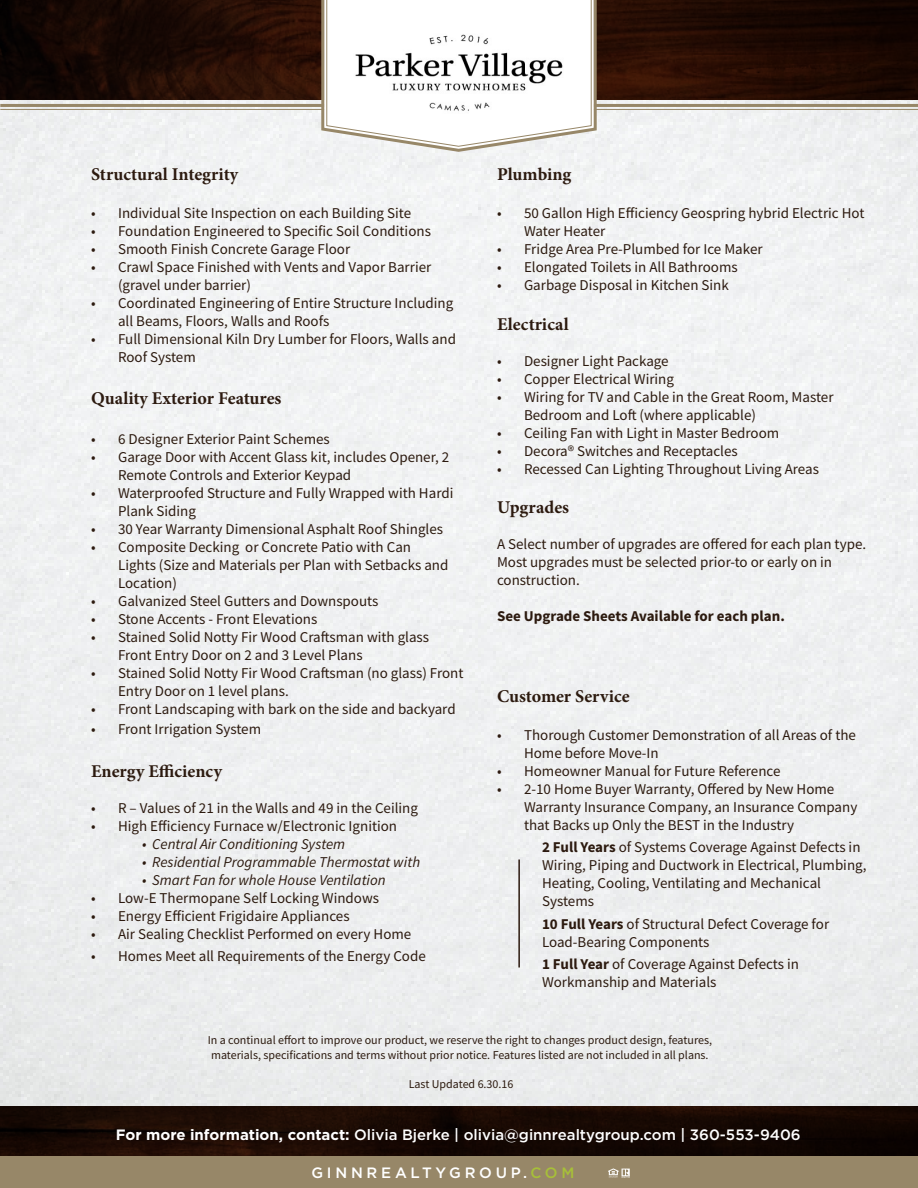
<style>
.page{position:relative;width:918px;height:1188px;background:#fff}
.page>*{position:absolute;margin:0;border:0;box-sizing:border-box;transform-origin:0 0}
.t1{font:700 18px "Minion Pro";color:#2c1a0f}
.t2{font:15px/18px "Source Sans Pro";color:#2c1a0f}
.t3{font:italic 15px "Source Sans Pro";color:#2c1a0f}
.t4{font:500 15px "Gotham";color:#fff}
.t5{font:700 15px "Source Sans Pro";color:#2c1a0f}
.t6{font:500 15px "Gotham";letter-spacing:.25em;color:#fff}
.t7{font:12px "Source Sans Pro";color:#2c1a0f}
.s1{font-weight:700}
.s2{color:#a7bf39}
</style>
<div class="page">
<div style="left:1px;top:99px;width:917px;height:1007px;background:#eff0f1"></div>
<hr style="left:0;top:104px;width:918px;height:3px;background:#978768">
<hr style="left:0;top:109px;width:918px;height:1px;background:#978768">
<div style="left:0;top:1156px;width:918px;height:32px;background:#978768"></div>
<img style="left:0;top:1106px;width:918px;height:50px">
<img style="left:0;top:0;width:918px;height:99px">
<svg style="left:320px;top:0;width:279px;height:154px"></svg>
<svg style="left:609px;top:1168px;width:21px;height:10px"></svg>
<hr style="left:518px;top:860px;width:2px;height:108px;background:#2c1a0f">
<p class="t1" style="left:91px;top:162px;width:149px">Structural Integrity</p>
<p class="t2" style="left:91px;top:204px;width:322px">• Individual Site Inspection on each Building Site</p>
<p class="t2" style="left:91px;top:222px;width:341px">• Foundation Engineered to Specific Soil Conditions</p>
<p class="t2" style="left:91px;top:240px;width:261px">• Smooth Finish Concrete Garage Floor</p>
<p class="t2" style="left:118px;top:258px;width:315px;text-indent:-27px">• Crawl Space Finished with Vents and Vapor Barrier (gravel under barrier)</p>
<p class="t2" style="left:118px;top:294px;width:337px;text-indent:-27px">• Coordinated Engineering of Entire Structure Including all Beams, Floors, Walls and Roofs</p>
<p class="t2" style="left:118px;top:330px;width:339px;text-indent:-27px">• Full Dimensional Kiln Dry Lumber for Floors, Walls and<br>Roof System</p>
<p class="t1" style="left:91px;top:385px;width:192px">Quality Exterior Features</p>
<p class="t2" style="left:91px;top:430px;width:240px">• 6 Designer Exterior Paint Schemes</p>
<p class="t2" style="left:118px;top:448px;width:333px;text-indent:-27px">• Garage Door with Accent Glass kit, includes Opener, 2<br>Remote Controls and Exterior Keypad</p>
<p class="t2" style="left:118px;top:484px;width:337px;text-indent:-27px">• Waterproofed Structure and Fully Wrapped with Hardi<br>Plank Siding</p>
<p class="t2" style="left:91px;top:520px;width:354px">• 30 Year Warranty Dimensional Asphalt Roof Shingles</p>
<p class="t2" style="left:118px;top:538px;width:332px;text-indent:-27px">• Composite Decking or Concrete Patio with Can<br>Lights (Size and Materials per Plan with Setbacks and<br>Location)</p>
<p class="t2" style="left:91px;top:592px;width:289px">• Galvanized Steel Gutters and Downspouts</p>
<p class="t2" style="left:91px;top:610px;width:228px">• Stone Accents - Front Elevations</p>
<p class="t2" style="left:118px;top:628px;width:313px;text-indent:-27px">• Stained Solid Notty Fir Wood Craftsman with glass<br>Front Entry Door on 2 and 3 Level Plans</p>
<p class="t2" style="left:118px;top:664px;width:347px;text-indent:-27px">• Stained Solid Notty Fir Wood Craftsman (no glass) Front<br>Entry Door on 1 level plans.</p>
<p class="t2" style="left:91px;top:700px;width:366px">• Front Landscaping with bark on the side and backyard</p>
<p class="t2" style="left:91px;top:720px;width:172px">• Front Irrigation System</p>
<p class="t1" style="left:91px;top:759px;width:133px">Energy Efficiency</p>
<p class="t2" style="left:91px;top:799px;width:328px">• R – Values of 21 in the Walls and 49 in the Ceiling</p>
<p class="t2" style="left:91px;top:817px;width:308px">• High Efficiency Furnace w/Electronic Ignition</p>
<p class="t3" style="left:142px;top:835px;width:205px">• Central Air Conditioning System</p>
<p class="t3" style="left:142px;top:853px;width:280px">• Residential Programmable Thermostat with</p>
<p class="t3" style="left:142px;top:871px;width:245px">• Smart Fan for whole House Ventilation</p>
<p class="t2" style="left:91px;top:889px;width:289px">• Low-E Thermopane Self Locking Windows</p>
<p class="t2" style="left:91px;top:907px;width:260px">• Energy Efficient Frigidaire Appliances</p>
<p class="t2" style="left:91px;top:925px;width:322px">• Air Sealing Checklist Performed on every Home</p>
<p class="t2" style="left:91px;top:947px;width:336px">• Homes Meet all Requirements of the Energy Code</p>
<p class="t1" style="left:497px;top:162px;width:76px">Plumbing</p>
<p class="t2" style="left:524px;top:204px;width:342px;text-indent:-27px">• 50 Gallon High Efficiency Geospring hybrid Electric Hot<br>Water Heater</p>
<p class="t2" style="left:497px;top:240px;width:267px">• Fridge Area Pre-Plumbed for Ice Maker</p>
<p class="t2" style="left:497px;top:258px;width:242px">• Elongated Toilets in All Bathrooms</p>
<p class="t2" style="left:497px;top:276px;width:233px">• Garbage Disposal in Kitchen Sink</p>
<p class="t1" style="left:497px;top:311px;width:73px">Electrical</p>
<p class="t2" style="left:497px;top:352px;width:173px">• Designer Light Package</p>
<p class="t2" style="left:497px;top:370px;width:179px">• Copper Electrical Wiring</p>
<p class="t2" style="left:524px;top:388px;width:311px;text-indent:-27px">• Wiring for TV and Cable in the Great Room, Master<br>Bedroom and Loft (where applicable)</p>
<p class="t2" style="left:497px;top:424px;width:284px">• Ceiling Fan with Light in Master Bedroom</p>
<p class="t2" style="left:497px;top:442px;width:242px">• Decora® Switches and Receptacles</p>
<p class="t2" style="left:497px;top:460px;width:324px">• Recessed Can Lighting Throughout Living Areas</p>
<p class="t1" style="left:497px;top:495px;width:74px">Upgrades</p>
<p class="t2" style="left:497px;top:535px;width:371px">A Select number of upgrades are offered for each plan type.<br>Most upgrades must be selected prior-to or early on in construction.</p>
<p class="t5" style="left:497px;top:606px;width:289px">See Upgrade Sheets Available for each plan.</p>
<p class="t1" style="left:497px;top:684px;width:134px">Customer Service</p>
<p class="t2" style="left:524px;top:726px;width:333px;text-indent:-27px">• Thorough Customer Demonstration of all Areas of the<br>Home before Move-In</p>
<p class="t2" style="left:497px;top:762px;width:285px">• Homeowner Manual for Future Reference</p>
<p class="t2" style="left:524px;top:780px;width:335px;text-indent:-27px">• 2-10 Home Buyer Warranty, Offered by New Home<br>Warranty Insurance Company, an Insurance Company that Backs up Only the BEST in the Industry</p>
<p class="t2" style="left:542px;top:838px;width:326px"><span class="s1">2 Full Years</span> of Systems Coverage Against Defects in Wiring, Piping and Ductwork in Electrical, Plumbing, Heating, Cooling, Ventilating and Mechanical Systems</p>
<p class="t2" style="left:542px;top:915px;width:289px"><span class="s1">10 Full Years</span> of Structural Defect Coverage for<br>Load-Bearing Components</p>
<p class="t2" style="left:542px;top:955px;width:258px"><span class="s1">1 Full Year</span> of Coverage Against Defects in<br>Workmanship and Materials</p>
<p class="t7" style="left:208px;top:1033px;width:506px">In a continual effort to improve our product, we reserve the right to changes product design, features,</p>
<p class="t7" style="left:211px;top:1047px;width:499px">materials, specifications and terms without prior notice. Features listed are not included in all plans.</p>
<p class="t7" style="left:409px;top:1076px;width:106px">Last Updated 6.30.16</p>
<p class="t4" style="left:116px;top:1125px;width:686px"><span class="s1">For more information, contact:</span> Olivia Bjerke | olivia@ginnrealtygroup.com | 360-553-9406</p>
<p class="t6" style="left:311px;top:1163px;width:265px">GINNREALTYGROUP.<span class="s2">COM</span></p>
</div>
